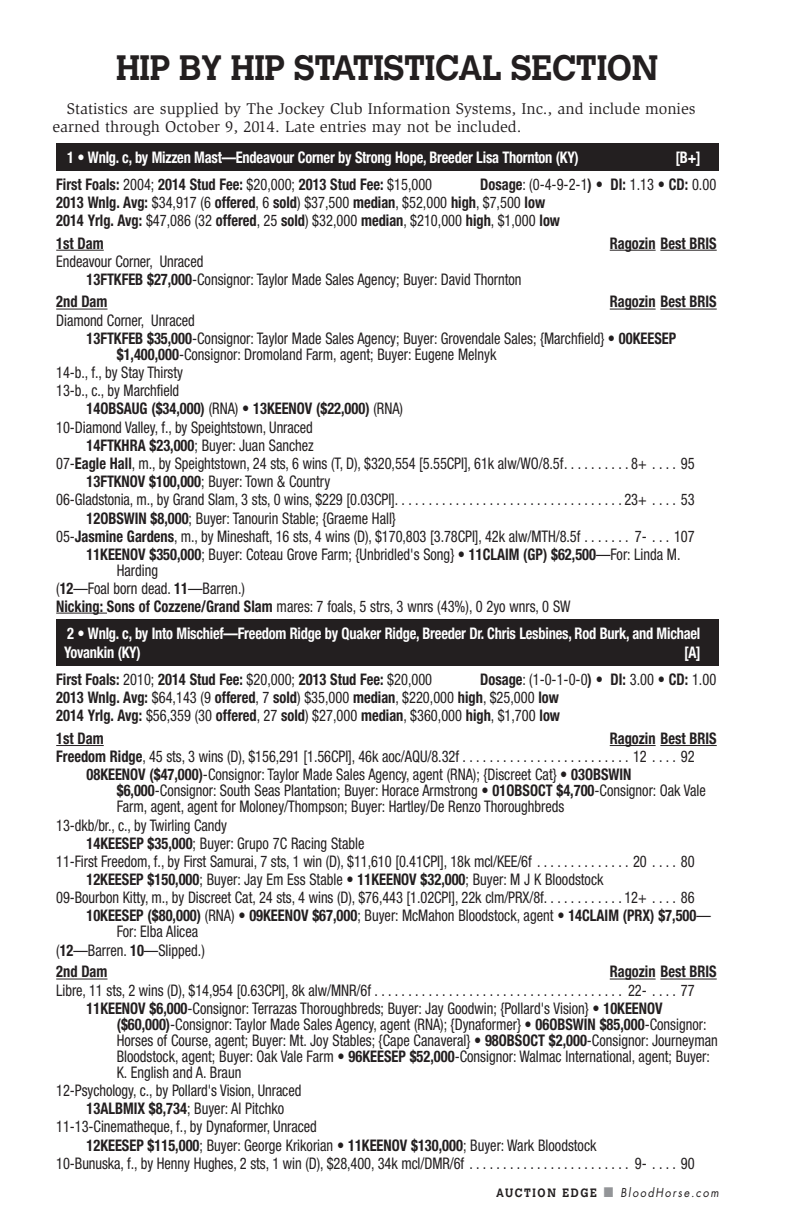
<style>
.page{position:relative;width:793px;height:1225px;background:#fff}
.page>*{position:absolute;margin:0;border:0;box-sizing:border-box;transform-origin:0 0}
.t1{font:700 35px "Calvert MT Std";letter-spacing:-.01em;color:#231f20;scale:.96 1}
.t2{font:condensed 16px/18.2px "Helvetica Neue LT Std";color:#231f20;scale:.9 1}
.t3{font:700 condensed 16px/18.2px "Helvetica Neue LT Std";color:#231f20;scale:.9 1}
.t4{font:700 condensed 16px/19.2px "Helvetica Neue LT Std";letter-spacing:-.015em;color:#fff;scale:.9 1}
.t5{font:16px/18px "Slimbach Std";color:#231f20}
.t6{font:italic 12px "Futura Std";letter-spacing:.15em;color:#231f20;scale:.9 1}
.s1{font-weight:400}
.s2{font-weight:700}
.s3{font-family:"Calvert MT Std";font-weight:700;font-style:normal}
.s4{color:#939598}
</style>
<div class="page">
<hr style="left:56px;top:250px;width:48px;height:1px;background:#231f20">
<hr style="left:609px;top:250px;width:46px;height:1px;background:#231f20">
<hr style="left:660px;top:250px;width:56px;height:1px;background:#231f20">
<hr style="left:56px;top:309px;width:51px;height:1px;background:#231f20">
<hr style="left:609px;top:309px;width:46px;height:1px;background:#231f20">
<hr style="left:660px;top:309px;width:56px;height:1px;background:#231f20">
<hr style="left:56px;top:612px;width:51px;height:1px;background:#231f20">
<hr style="left:56px;top:745px;width:48px;height:1px;background:#231f20">
<hr style="left:609px;top:745px;width:46px;height:1px;background:#231f20">
<hr style="left:660px;top:745px;width:56px;height:1px;background:#231f20">
<hr style="left:56px;top:978px;width:51px;height:1px;background:#231f20">
<hr style="left:609px;top:978px;width:46px;height:1px;background:#231f20">
<hr style="left:660px;top:978px;width:56px;height:1px;background:#231f20">
<div style="left:56px;top:143px;width:662px;height:28px;background:#231f20"></div>
<div style="left:56px;top:619px;width:662px;height:47px;background:#231f20"></div>
<h1 class="t1" style="left:116px;top:46px;width:566px">HIP BY HIP STATISTICAL SECTION</h1>
<p class="t5" style="left:52px;top:100px;width:644px;text-indent:14px">Statistics are supplied by The Jockey Club Information Systems, Inc., and include monies earned through October 9, 2014. Late entries may not be included.</p>
<p class="t4" style="left:67px;top:147px;width:570px">1 • Wnlg. c, by Mizzen Mast—Endeavour Corner by Strong Hope, Breeder Lisa Thornton (KY)</p>
<p class="t4" style="left:675px;top:147px;width:29px">[B+]</p>
<p class="t3" style="left:56px;top:175px;width:419px">First Foals: <span class="s1">2004;</span> 2014 Stud Fee: <span class="s1">$20,000;</span> 2013 Stud Fee: <span class="s1">$15,000</span></p>
<p class="t2" style="left:56px;top:175px;width:734px;text-indent:424px"><span class="s2">Dosage</span>: (0-4-9-2-1<span class="s2">) • DI:</span> 1.13 <span class="s2">• CD:</span> 0.00<br><span class="s2">2013 Wnlg. Avg:</span> $34,917 (6 <span class="s2">offered</span>, 6 <span class="s2">sold</span>) $37,500 <span class="s2">median</span>, $52,000 <span class="s2">high</span>, $7,500 <span class="s2">low<br>2014 Yrlg. Avg:</span> $47,086 (32 <span class="s2">offered</span>, 25 <span class="s2">sold</span>) $32,000 <span class="s2">median</span>, $210,000 <span class="s2">high</span>, $1,000 <span class="s2">low</span></p>
<p class="t3" style="left:56px;top:233px;width:54px">1st Dam</p>
<p class="t3" style="left:609px;top:233px;width:120px">Ragozin Best BRIS</p>
<p class="t2" style="left:86px;top:252px;width:484px;text-indent:-30px">Endeavour Corner, Unraced<br><span class="s2">13FTKFEB $27,000</span>-Consignor: Taylor Made Sales Agency; Buyer: David Thornton</p>
<p class="t3" style="left:56px;top:292px;width:58px">2nd Dam</p>
<p class="t3" style="left:609px;top:292px;width:120px">Ragozin Best BRIS</p>
<p class="t2" style="left:86px;top:311px;width:656px;text-indent:-30px">Diamond Corner, Unraced<br><span class="s2">13FTKFEB $35,000</span>-Consignor: Taylor Made Sales Agency; Buyer: Grovendale Sales; {Marchfield} • <span class="s2">00KEESEP</span></p>
<p class="t2" style="left:117px;top:345px;width:423px"><span class="s2">$1,400,000</span>-Consignor: Dromoland Farm, agent; Buyer: Eugene Melnyk</p>
<p class="t2" style="left:56px;top:363px;width:142px">14-b., f., by Stay Thirsty</p>
<p class="t2" style="left:56px;top:381px;width:138px">13-b., c., by Marchfield</p>
<p class="t3" style="left:86px;top:399px;width:353px">14OBSAUG ($34,000) <span class="s1">(RNA) •</span> 13KEENOV ($22,000) <span class="s1">(RNA)</span></p>
<p class="t2" style="left:56px;top:418px;width:286px">10-Diamond Valley, f., by Speightstown, Unraced</p>
<p class="t2" style="left:86px;top:436px;width:254px"><span class="s2">14FTKHRA $23,000</span>; Buyer: Juan Sanchez</p>
<p class="t2" style="left:56px;top:454px;width:568px">07-<span class="s2">Eagle Hall</span>, m., by Speightstown, 24 sts, 6 wins (T, D), $320,554 [5.55CPI], 61k alw/WO/8.5f..........</p>
<p class="t2" style="left:631px;top:454px;width:24px">8+.....</p>
<p class="t2" style="left:680px;top:454px;width:17px">95</p>
<p class="t2" style="left:56px;top:472px;width:663px;text-indent:30px"><span class="s2">13FTKNOV $100,000</span>; Buyer: Town &amp; Country<br>06-Gladstonia, m., by Grand Slam, 3 sts, 0 wins, $229 [0.03CPI]. . . . . . . . . . . . . . . . . . . . . . . . . . . . . . . . . . 23+.....</p>
<p class="t2" style="left:680px;top:490px;width:17px">53</p>
<p class="t2" style="left:56px;top:508px;width:588px;text-indent:30px"><span class="s2">12OBSWIN $8,000</span>; Buyer: Tanourin Stable; {Graeme Hall}<br>05-<span class="s2">Jasmine Gardens</span>, m., by Mineshaft, 16 sts, 4 wins (D), $170,803 [3.78CPI], 42k alw/MTH/8.5f........</p>
<p class="t2" style="left:86px;top:527px;width:677px;text-indent:587px">107<br><span class="s2">11KEENOV $350,000</span>; Buyer: Coteau Grove Farm; {Unbridled's Song} <span class="s2">• 11CLAIM (GP) $62,500</span>—For: Linda M.</p>
<p class="t2" style="left:56px;top:561px;width:573px;text-indent:60px">Harding<br>(<span class="s2">12</span>—Foal born dead. <span class="s2">11</span>—Barren.)<br><span class="s2">Nicking: Sons of Cozzene/Grand Slam</span> mares: 7 foals, 5 strs, 3 wnrs (43%), 0 2yo wnrs, 0 SW</p>
<p class="t4" style="left:64px;top:623px;width:708px">2 • Wnlg. c, by Into Mischief—Freedom Ridge by Quaker Ridge, Breeder Dr. Chris Lesbines, Rod Burk, and Michael<br>Yovankin (KY)</p>
<p class="t2" style="left:634px;top:527px;width:20px">7-....</p>
<p class="t4" style="left:684px;top:642px;width:20px">[A]</p>
<p class="t3" style="left:56px;top:670px;width:419px">First Foals: <span class="s1">2010;</span> 2014 Stud Fee: <span class="s1">$20,000;</span> 2013 Stud Fee: <span class="s1">$20,000</span></p>
<p class="t2" style="left:56px;top:670px;width:734px;text-indent:424px"><span class="s2">Dosage</span>: (1-0-1-0-0<span class="s2">) • DI:</span> 3.00 <span class="s2">• CD:</span> 1.00<br><span class="s2">2013 Wnlg. Avg:</span> $64,143 (9 <span class="s2">offered</span>, 7 <span class="s2">sold</span>) $35,000 <span class="s2">median</span>, $220,000 <span class="s2">high</span>, $25,000 <span class="s2">low<br>2014 Yrlg. Avg:</span> $56,359 (30 <span class="s2">offered</span>, 27 <span class="s2">sold</span>) $27,000 <span class="s2">median</span>, $360,000 <span class="s2">high</span>, $1,700 <span class="s2">low</span></p>
<p class="t3" style="left:56px;top:729px;width:54px">1st Dam</p>
<p class="t3" style="left:609px;top:729px;width:120px">Ragozin Best BRIS</p>
<p class="t2" style="left:56px;top:747px;width:453px"><span class="s2">Freedom Ridge</span>, 45 sts, 3 wins (D), $156,291 [1.56CPI], 46k aoc/AQU/8.32f..........................</p>
<p class="t2" style="left:633px;top:747px;width:22px">12.....</p>
<p class="t2" style="left:680px;top:747px;width:17px">92</p>
<p class="t2" style="left:117px;top:766px;width:656px;line-height:16px;text-indent:-30px"><span class="s2">08KEENOV ($47,000)</span>-Consignor: Taylor Made Sales Agency, agent (RNA); {Discreet Cat} • <span class="s2">03OBSWIN $6,000</span>-Consignor: South Seas Plantation; Buyer: Horace Armstrong • <span class="s2">01OBSOCT $4,700</span>-Consignor: Oak Vale<br>Farm, agent, agent for Moloney/Thompson; Buyer: Hartley/De Renzo Thoroughbreds</p>
<p class="t2" style="left:56px;top:815px;width:191px">13-dkb/br., c., by Twirling Candy</p>
<p class="t2" style="left:86px;top:833px;width:310px"><span class="s2">14KEESEP $35,000</span>; Buyer: Grupo 7C Racing Stable</p>
<p class="t2" style="left:56px;top:852px;width:535px">11-First Freedom, f., by First Samurai, 7 sts, 1 win (D), $11,610 [0.41CPI], 18k mcl/KEE/6f...............</p>
<p class="t2" style="left:633px;top:852px;width:22px">20.....</p>
<p class="t2" style="left:680px;top:852px;width:17px">80</p>
<p class="t2" style="left:56px;top:870px;width:609px;text-indent:30px"><span class="s2">12KEESEP $150,000</span>; Buyer: Jay Em Ess Stable • <span class="s2">11KEENOV $32,000</span>; Buyer: M J K Bloodstock<br>09-Bourbon Kitty, m., by Discreet Cat, 24 sts, 4 wins (D), $76,443 [1.02CPI], 22k clm/PRX/8f............</p>
<p class="t3" style="left:86px;top:888px;width:695px;text-indent:594px"><span class="s1">86<br></span>10KEESEP ($80,000) <span class="s1">(RNA) •</span> 09KEENOV $67,000<span class="s1">; Buyer: McMahon Bloodstock, agent</span> • 14CLAIM (PRX) $7,500<span class="s1">—</span></p>
<p class="t2" style="left:56px;top:922px;width:166px;text-indent:60px">For: Elba Alicea (<span class="s2">12</span>—Barren. <span class="s2">10</span>—Slipped.)</p>
<p class="t3" style="left:56px;top:962px;width:58px">2nd Dam</p>
<p class="t3" style="left:609px;top:962px;width:120px">Ragozin Best BRIS</p>
<p class="t2" style="left:56px;top:980px;width:355px">Libre, 11 sts, 2 wins (D), $14,954 [0.63CPI], 8k alw/MNR/6f......................................</p>
<p class="t2" style="left:628px;top:980px;width:28px">22-.....</p>
<p class="t2" style="left:680px;top:980px;width:17px">77</p>
<p class="t2" style="left:117px;top:1000px;width:669px;line-height:16px;text-indent:-30px"><span class="s2">11KEENOV $6,000</span>-Consignor: Terrazas Thoroughbreds; Buyer: Jay Goodwin; {Pollard's Vision} • <span class="s2">10KEENOV ($60,000)</span>-Consignor: Taylor Made Sales Agency, agent (RNA); {Dynaformer} • <span class="s2">06OBSWIN $85,000</span>-Consignor:<br>Horses of Course, agent; Buyer: Mt. Joy Stables; {Cape Canaveral} • <span class="s2">98OBSOCT $2,000</span>-Consignor: Journeyman Bloodstock, agent; Buyer: Oak Vale Farm • <span class="s2">96KEESEP $52,000</span>-Consignor: Walmac International, agent; Buyer:<br>K. English and A. Braun</p>
<p class="t2" style="left:56px;top:1081px;width:274px">12-Psychology, c., by Pollard's Vision, Unraced</p>
<p class="t2" style="left:86px;top:1099px;width:221px"><span class="s2">13ALBMIX $8,734</span>; Buyer: Al Pitchko</p>
<p class="t2" style="left:56px;top:1117px;width:291px">11-13-Cinematheque, f., by Dynaformer, Unraced</p>
<p class="t2" style="left:86px;top:1135px;width:568px"><span class="s2">12KEESEP $115,000</span>; Buyer: George Krikorian • <span class="s2">11KEENOV $130,000</span>; Buyer: Wark Bloodstock</p>
<p class="t2" style="left:56px;top:1153px;width:460px">10-Bunuska, f., by Henny Hughes, 2 sts, 1 win (D), $28,400, 34k mcl/DMR/6f.........................</p>
<p class="t2" style="left:634px;top:1153px;width:20px">9-.....</p>
<p class="t2" style="left:680px;top:1153px;width:17px">90</p>
<p class="t2" style="left:624px;top:888px;width:32px">12+.....</p>
<p class="t6" style="left:496px;top:1185px;width:249px"><span class="s3">AUCTION EDGE</span> <span class="s4">■</span> BloodHorse.com</p>
</div>
